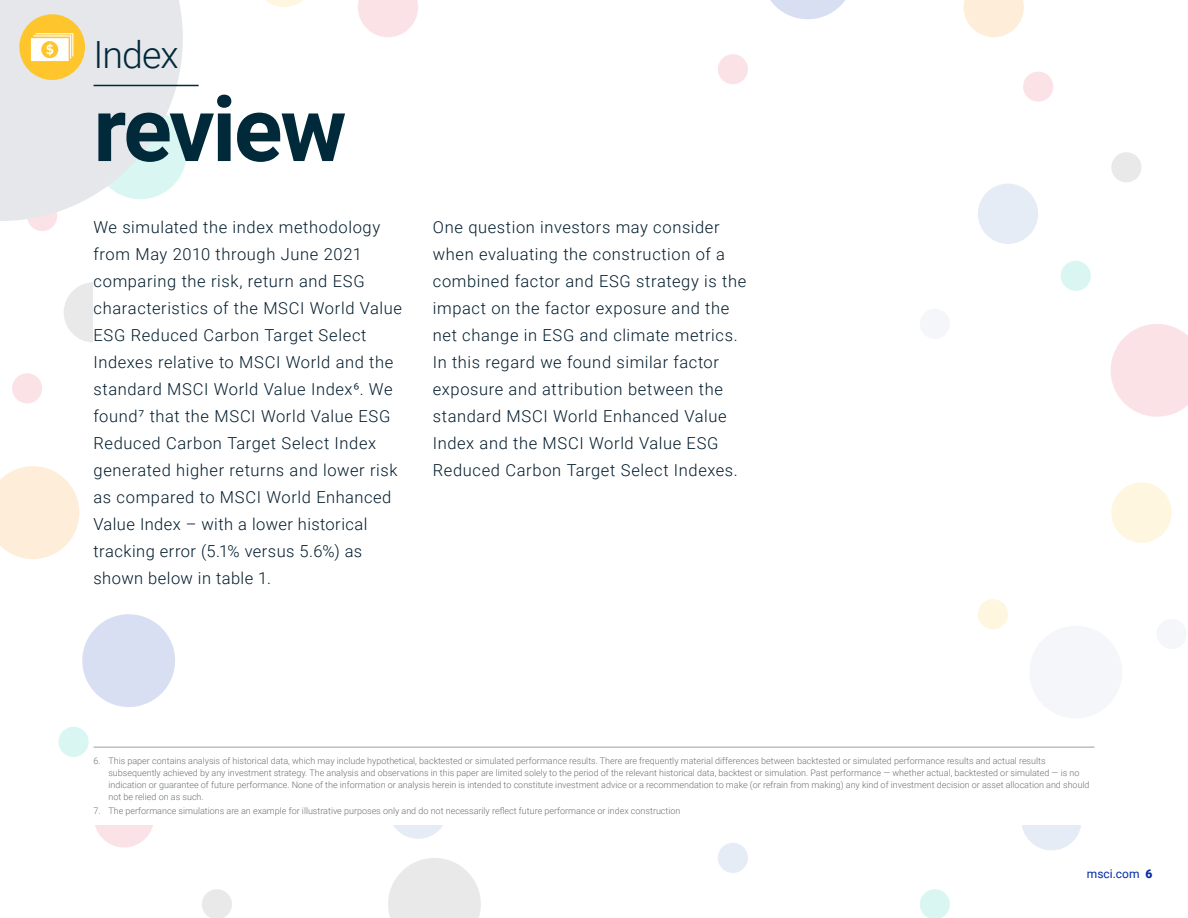
<style>
.page{position:relative;width:1188px;height:918px;background:#fff}
.page>*{position:absolute;margin:0;border:0;box-sizing:border-box;transform-origin:0 0}
.t1{font:700 90px "Roboto";letter-spacing:-.025em;color:#00293a}
.t2{font:300 37.5px "Roboto";letter-spacing:-.025em;color:#00293a}
.t3{font:300 16.5px/27px "Roboto";letter-spacing:.035em;color:#001b2b}
.t4{font:12px "Roboto";color:#002baa}
.footnote{font:300 9px/12px "Roboto";color:#6c7075}
.s1{font-weight:900}
</style>
<div class="page">
<div style="left:82px;top:614px;width:93px;height:93px;background:#d9dff2;border-radius:50%"></div>
<svg style="left:0;top:466px;width:79px;height:93px"></svg>
<svg style="left:770px;top:0;width:75px;height:19px"></svg>
<svg style="left:1111px;top:324px;width:77px;height:93px"></svg>
<div style="left:1029px;top:626px;width:93px;height:93px;background:#f5f6fa;border-radius:50%"></div>
<svg style="left:388px;top:858px;width:93px;height:60px"></svg>
<svg style="left:388px;top:778px;width:60px;height:61px"></svg>
<div style="left:94px;top:787px;width:60px;height:61px;background:linear-gradient(to right,#fbe3e8,#fbe2e7);border-radius:50%"></div>
<div style="left:12px;top:373px;width:30px;height:30px;background:#fbe2e7;border-radius:50%"></div>
<div style="left:58px;top:727px;width:31px;height:30px;background:#d9f6f3;border-radius:50%"></div>
<svg style="left:202px;top:889px;width:30px;height:29px"></svg>
<svg style="left:920px;top:889px;width:30px;height:29px"></svg>
<div style="left:1157px;top:619px;width:30px;height:30px;background:#f5f6fa;border-radius:50%"></div>
<div style="left:978px;top:599px;width:30px;height:30px;background:#fff6df;border-radius:50%"></div>
<div style="left:1061px;top:261px;width:30px;height:30px;background:#d9f6f3;border-radius:50%"></div>
<div style="left:1111px;top:152px;width:30px;height:30px;background:#e9e9ea;border-radius:50%"></div>
<div style="left:1023px;top:72px;width:30px;height:30px;background:#fbe2e7;border-radius:50%"></div>
<div style="left:718px;top:54px;width:30px;height:30px;background:#fbe2e7;border-radius:50%"></div>
<div style="left:920px;top:309px;width:30px;height:30px;background:#f5f6fa;border-radius:50%"></div>
<div style="left:718px;top:843px;width:30px;height:30px;background:#e5ecf5;border-radius:50%"></div>
<div style="left:27px;top:201px;width:30px;height:30px;background:#fbe2e7;border-radius:50%"></div>
<div style="left:1021px;top:790px;width:61px;height:60px;background:#e5ecf5;border-radius:50%"></div>
<div style="left:1111px;top:482px;width:61px;height:61px;background:#fff6df;border-radius:50%"></div>
<div style="left:978px;top:184px;width:60px;height:60px;background:#e5ecf5;border-radius:50%"></div>
<svg style="left:964px;top:0;width:60px;height:37px"></svg>
<svg style="left:265px;top:0;width:38px;height:7px"></svg>
<svg style="left:358px;top:0;width:60px;height:37px"></svg>
<div style="left:64px;top:282px;width:60px;height:61px;background:#e9e9ea;border-radius:50%"></div>
<hr style="left:94px;top:85px;width:105px;height:1px;background:#00293a">
<div style="left:94px;top:221px;width:322px;height:393px;background:#fff"></div>
<svg style="left:0;top:0;width:183px;height:221px"></svg>
<div style="left:94px;top:757px;width:1000px;height:67px;background:#fff"></div>
<hr style="left:94px;top:747px;width:1000px;height:1px;background:#001b2b">
<p class="t2" style="left:94px;top:28px;width:87px">Index</p>
<p class="t1" style="left:94px;top:66px;width:254px">review</p>
<p class="t3" style="left:94px;top:214px;width:310px">We simulated the index methodology from May 2010 through June 2021 comparing the risk, return and ESG characteristics of the MSCI World Value ESG Reduced Carbon Target Select Indexes relative to MSCI World and the standard MSCI World Value Index6. We found7 that the MSCI World Value ESG Reduced Carbon Target Select Index generated higher returns and lower risk as compared to MSCI World Enhanced Value Index – with a lower historical tracking error (5.1% versus 5.6%) as shown below in table 1.</p>
<p class="t3" style="left:433px;top:214px;width:315px">One question investors may consider when evaluating the construction of a combined factor and ESG strategy is the impact on the factor exposure and the net change in ESG and climate metrics.<br>In this regard we found similar factor exposure and attribution between the standard MSCI World Enhanced Value Index and the MSCI World Value ESG Reduced Carbon Target Select Indexes.</p>
<p class="footnote" style="left:108px;top:754px;width:983px;text-indent:-15px">6. This paper contains analysis of historical data, which may include hypothetical, backtested or simulated performance results. There are frequently material differences between backtested or simulated performance results and actual results subsequently achieved by any investment strategy. The analysis and observations in this paper are limited solely to the period of the relevant historical data, backtest or simulation. Past performance — whether actual, backtested or simulated — is no indication or guarantee of future performance. None of the information or analysis herein is intended to constitute investment advice or a recommendation to make (or refrain from making) any kind of investment decision or asset allocation and should not be relied on as such.</p>
<p class="footnote" style="left:94px;top:804px;width:588px">7. The performance simulations are an example for illustrative purposes only and do not necessarily reflect future performance or index construction</p>
<h3 class="t4" style="left:1087px;top:865px;width:67px">msci.com <span class="s1">6</span></h3>
</div>
